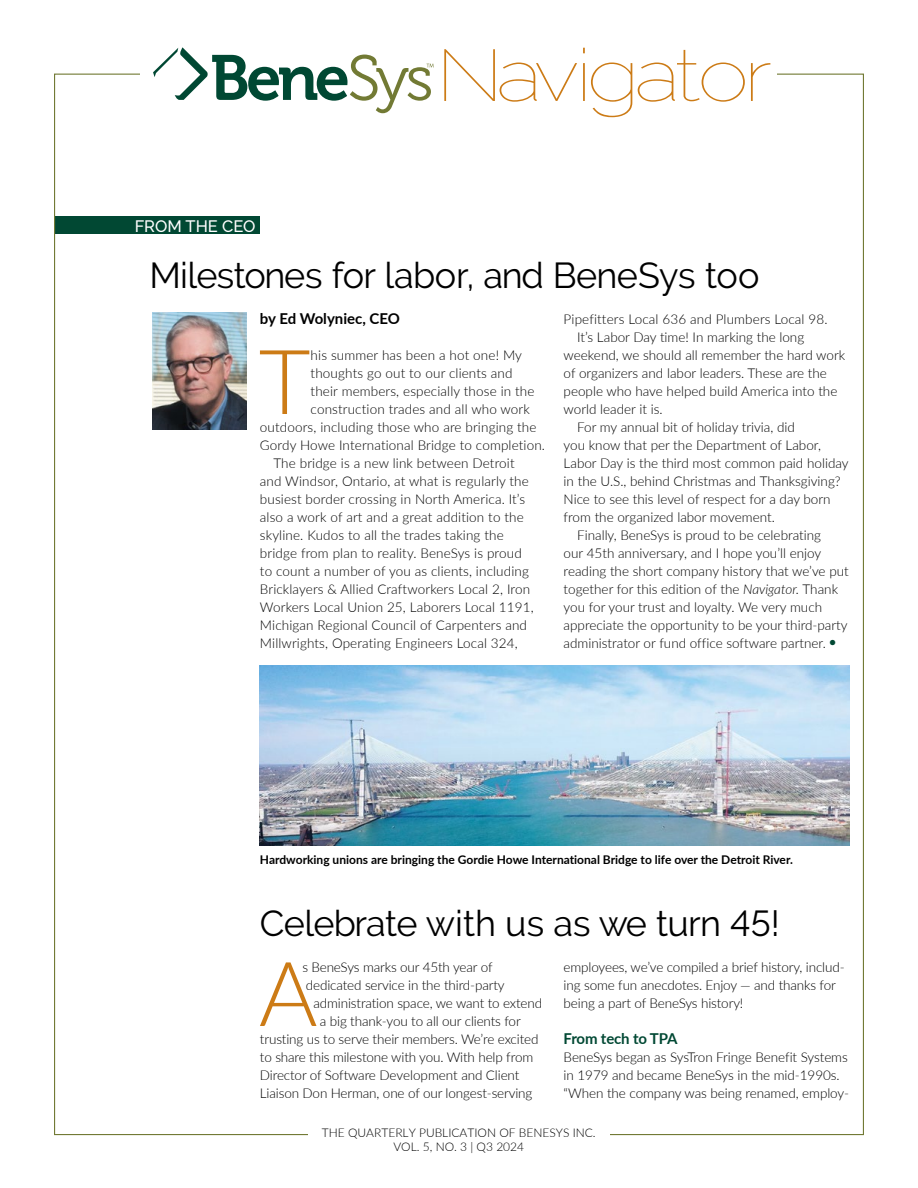
<style>
.page{position:relative;width:918px;height:1188px;background:#fff}
.page>*{position:absolute;margin:0;border:0;box-sizing:border-box;transform-origin:0 0}
.t1{font:300 89.85px "Lato";color:#cc7b16}
.t2{font:36px "Raleway";letter-spacing:-.02em;color:#000}
.t3{font:500 16.5px "Raleway";color:#fff}
.t4{font:700 15px "Lato";color:#000}
.t5{font:700 15px "Lato";letter-spacing:-.015em;color:#014833}
.t6{font:300 13.5px/18px "Lato";color:#000}
.t7{font:700 12px "Lato";color:#000}
.t8{font:300 12px/14.4px "Lato";color:#000;text-align:center}
.s1{font-style:italic}
.s2{font-size:18px;color:#014833}
</style>
<div class="page">
<div style="left:54px;top:216px;width:206px;height:18px;background:#014833"></div>
<svg style="left:153px;top:47px;width:281px;height:66px"></svg>
<svg style="left:444px;top:49px;width:133px;height:53px"></svg>
<hr style="left:583px;top:63px;width:2px;height:38px;background:#cc7b16">
<svg style="left:591px;top:63px;width:41px;height:54px"></svg>
<svg style="left:638px;top:50px;width:107px;height:52px"></svg>
<svg style="left:751px;top:63px;width:19px;height:38px"></svg>
<img style="left:152px;top:313px;width:94px;height:117px">
<img style="left:260px;top:666px;width:589px;height:180px">
<p class="t3" style="left:135px;top:216px;width:122px">FROM THE CEO</p>
<h2 class="t2" style="left:149px;top:254px;width:612px">Milestones for labor, and BeneSys too</h2>
<p class="t4" style="left:260px;top:307px;width:142px">by Ed Wolyniec, CEO</p>
<h1 class="t1" style="left:259px;top:319px;width:54px">T</h1>
<p class="t6" style="left:311px;top:346px;width:213px">his summer has been a hot one! My</p>
<p class="t6" style="left:311px;top:364px;width:203px">thoughts go out to our clients and</p>
<p class="t6" style="left:311px;top:382px;width:225px">their members, especially those in the</p>
<p class="t6" style="left:311px;top:400px;width:221px">construction trades and all who work</p>
<p class="t6" style="left:260px;top:418px;width:278px">outdoors, including those who are bringing the</p>
<p class="t6" style="left:260px;top:436px;width:287px">Gordy Howe International Bridge to completion.</p>
<p class="t6" style="left:273px;top:454px;width:243px">The bridge is a new link between Detroit</p>
<p class="t6" style="left:260px;top:472px;width:270px">and Windsor, Ontario, at what is regularly the</p>
<p class="t6" style="left:260px;top:490px;width:267px">busiest border crossing in North America. It’s</p>
<p class="t6" style="left:260px;top:508px;width:265px">also a work of art and a great addition to the</p>
<p class="t6" style="left:260px;top:526px;width:245px">skyline. Kudos to all the trades taking the</p>
<p class="t6" style="left:260px;top:544px;width:263px">bridge from plan to reality. BeneSys is proud</p>
<p class="t6" style="left:260px;top:562px;width:271px">to count a number of you as clients, including</p>
<p class="t6" style="left:260px;top:580px;width:272px">Bricklayers &amp; Allied Craftworkers Local 2, Iron</p>
<p class="t6" style="left:260px;top:598px;width:275px">Workers Local Union 25, Laborers Local 1191,</p>
<p class="t6" style="left:260px;top:616px;width:269px">Michigan Regional Council of Carpenters and</p>
<p class="t6" style="left:260px;top:634px;width:259px">Millwrights, Operating Engineers Local 324,</p>
<p class="t6" style="left:564px;top:310px;width:265px">Pipefitters Local 636 and Plumbers Local 98.</p>
<p class="t6" style="left:577px;top:328px;width:229px">It’s Labor Day time! In marking the long</p>
<p class="t6" style="left:564px;top:346px;width:283px">weekend, we should all remember the hard work</p>
<p class="t6" style="left:564px;top:364px;width:265px">of organizers and labor leaders. These are the</p>
<p class="t6" style="left:564px;top:382px;width:275px">people who have helped build America into the</p>
<p class="t6" style="left:564px;top:400px;width:100px">world leader it is.</p>
<p class="t6" style="left:577px;top:418px;width:219px">For my annual bit of holiday trivia, did</p>
<p class="t6" style="left:564px;top:436px;width:259px">you know that per the Department of Labor,</p>
<p class="t6" style="left:564px;top:454px;width:286px">Labor Day is the third most common paid holiday</p>
<p class="t6" style="left:564px;top:472px;width:279px">in the U.S., behind Christmas and Thanksgiving?</p>
<p class="t6" style="left:564px;top:490px;width:269px">Nice to see this level of respect for a day born</p>
<p class="t6" style="left:564px;top:508px;width:213px">from the organized labor movement.</p>
<p class="t6" style="left:577px;top:526px;width:245px">Finally, BeneSys is proud to be celebrating</p>
<p class="t6" style="left:564px;top:544px;width:259px">our 45th anniversary, and I hope you’ll enjoy</p>
<p class="t6" style="left:564px;top:562px;width:287px">reading the short company history that we’ve put</p>
<p class="t6" style="left:564px;top:580px;width:276px">together for this edition of the <span class="s1">Navigator.</span> Thank</p>
<p class="t6" style="left:564px;top:598px;width:260px">you for your trust and loyalty. We very much</p>
<p class="t6" style="left:564px;top:616px;width:286px">appreciate the opportunity to be your third-party</p>
<p class="t6" style="left:564px;top:634px;width:276px">administrator or fund office software partner. <span class="s2">•</span></p>
<p class="t7" style="left:260px;top:851px;width:534px">Hardworking unions are bringing the Gordie Howe International Bridge to life over the Detroit River.</p>
<h2 class="t2" style="left:260px;top:902px;width:521px">Celebrate with us as we turn 45!</h2>
<p class="t6" style="left:302px;top:958px;width:192px">s BeneSys marks our 45th year of</p>
<p class="t6" style="left:306px;top:976px;width:200px">dedicated service in the third-party</p>
<p class="t6" style="left:313px;top:994px;width:230px">administration space, we want to extend</p>
<p class="t6" style="left:320px;top:1012px;width:202px">a big thank-you to all our clients for</p>
<p class="t6" style="left:260px;top:1030px;width:280px">trusting us to serve their members. We’re excited</p>
<p class="t6" style="left:260px;top:1048px;width:275px">to share this milestone with you. With help from</p>
<p class="t6" style="left:260px;top:1066px;width:261px">Director of Software Development and Client</p>
<p class="t6" style="left:260px;top:1084px;width:274px">Liaison Don Herman, one of our longest-serving</p>
<h1 class="t1" style="left:259px;top:931px;width:60px">A</h1>
<p class="t6" style="left:564px;top:958px;width:283px">employees, we’ve compiled a brief history, includ&shy;ing some fun anecdotes. Enjoy — and thanks for being a part of BeneSys history!</p>
<p class="t5" style="left:564px;top:1027px;width:115px">From tech to TPA</p>
<p class="t6" style="left:564px;top:1048px;width:287px">BeneSys began as SysTron Fringe Benefit Systems in 1979 and became BeneSys in the mid-1990s. “When the company was being renamed, employ-</p>
<p class="t8" style="left:322px;top:1125px;width:275px">THE QUARTERLY PUBLICATION OF BENESYS INC.<br>VOL. 5, NO. 3 | Q3 2024</p>
</div>
